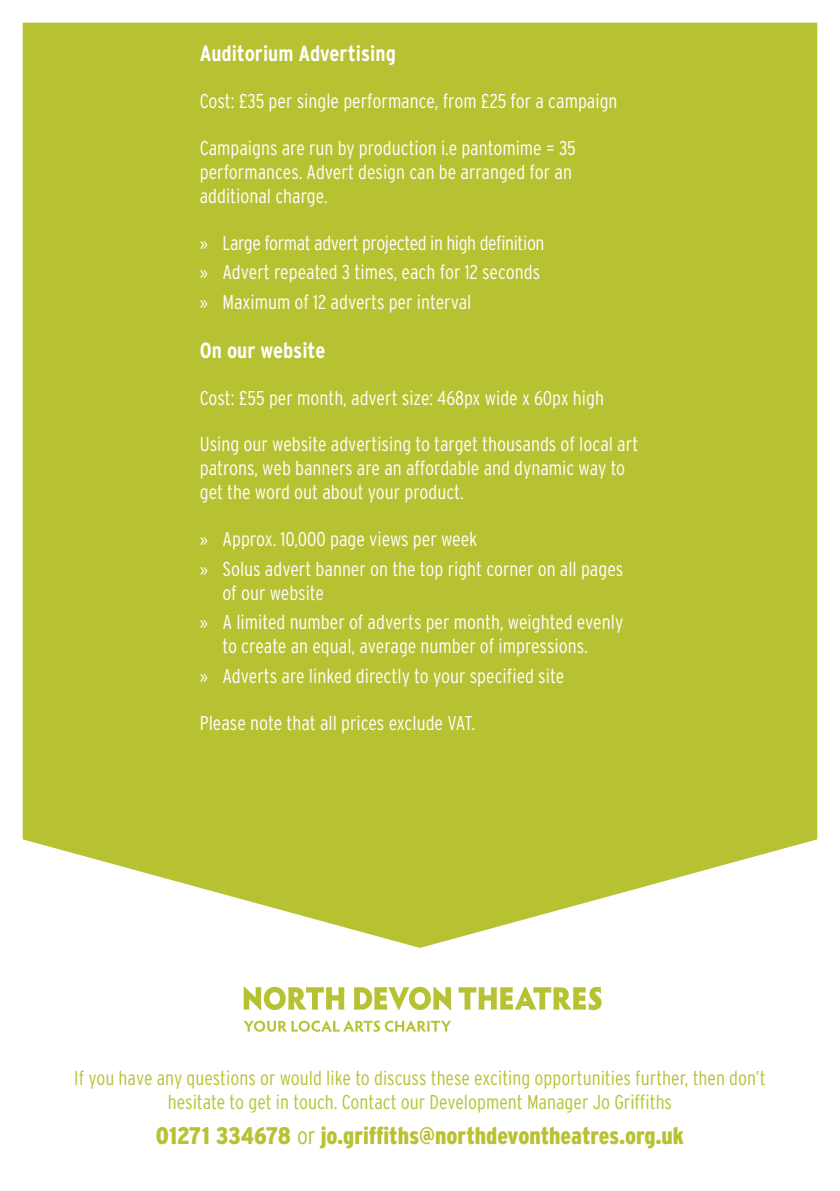
<style>
.page{position:relative;width:840px;height:1191px;background:#fff}
.page>*{position:absolute;margin:0;border:0;box-sizing:border-box;transform-origin:0 0}
.t1{font:900 condensed 24px "Interstate";color:#b7c233}
.t2{font:700 condensed 22px "Interstate";color:#fff}
.t3{font:300 condensed 20px/29.6px "Interstate";color:#fff}
.t4{font:300 condensed 20px/24px "Interstate";color:#b7c233;text-align:center}
.s1{font-family:"Myriad Pro";font-weight:400;font-stretch:normal}
.s2{font-weight:300}
</style>
<div class="page">
<div style="left:23px;top:23px;width:793px;height:925px;background:#b7c233"></div>
<svg style="left:243px;top:1020px;width:208px;height:11px"></svg>
<svg style="left:243px;top:986px;width:101px;height:24px"></svg>
<svg style="left:354px;top:986px;width:97px;height:24px"></svg>
<svg style="left:458px;top:986px;width:143px;height:24px"></svg>
<p class="t2" style="left:200px;top:41px;width:197px">Auditorium Advertising</p>
<p class="t3" style="left:200px;top:86px;width:419px">Cost: £35 per single performance, from £25 for a campaign</p>
<p class="t3" style="left:200px;top:136px;width:377px;line-height:24px">Campaigns are run by production i.e pantomime = 35 performances. Advert design can be arranged for an additional charge.</p>
<p class="t3" style="left:200px;top:227px;width:346px"><span class="s1">»</span> Large format advert projected in high definition <span class="s1">»</span> Advert repeated 3 times, each for 12 seconds <span class="s1">»</span> Maximum of 12 adverts per interval</p>
<p class="t2" style="left:200px;top:338px;width:127px">On our website</p>
<p class="t3" style="left:200px;top:383px;width:405px">Cost: £55 per month, advert size: 468px wide x 60px high</p>
<p class="t3" style="left:200px;top:432px;width:440px;line-height:24px">Using our website advertising to target thousands of local art patrons, web banners are an affordable and dynamic way to get the word out about your product.</p>
<p class="t3" style="left:200px;top:524px;width:425px"><span class="s1">»</span> Approx. 10,000 page views per week<br><span class="s1">»</span> Solus advert banner on the top right corner on all pages</p>
<p class="t3" style="left:200px;top:578px;width:425px;text-indent:23px">of our website<br><span class="s1">»</span> A limited number of adverts per month, weighted evenly</p>
<p class="t3" style="left:200px;top:631px;width:389px;text-indent:23px">to create an equal, average number of impressions. <span class="s1">»</span> Adverts are linked directly to your specified site</p>
<p class="t3" style="left:200px;top:708px;width:276px">Please note that all prices exclude VAT.</p>
<p class="t4" style="left:74px;top:1066px;width:692px">If you have any questions or would like to discuss these exciting opportunities further, then don’t hesitate to get in touch. Contact our Development Manager Jo Griffiths</p>
<p class="t1" style="left:156px;top:1122px;width:529px">01271 334678 <span class="s2">or</span> jo.griffiths@northdevontheatres.org.uk</p>
</div>
